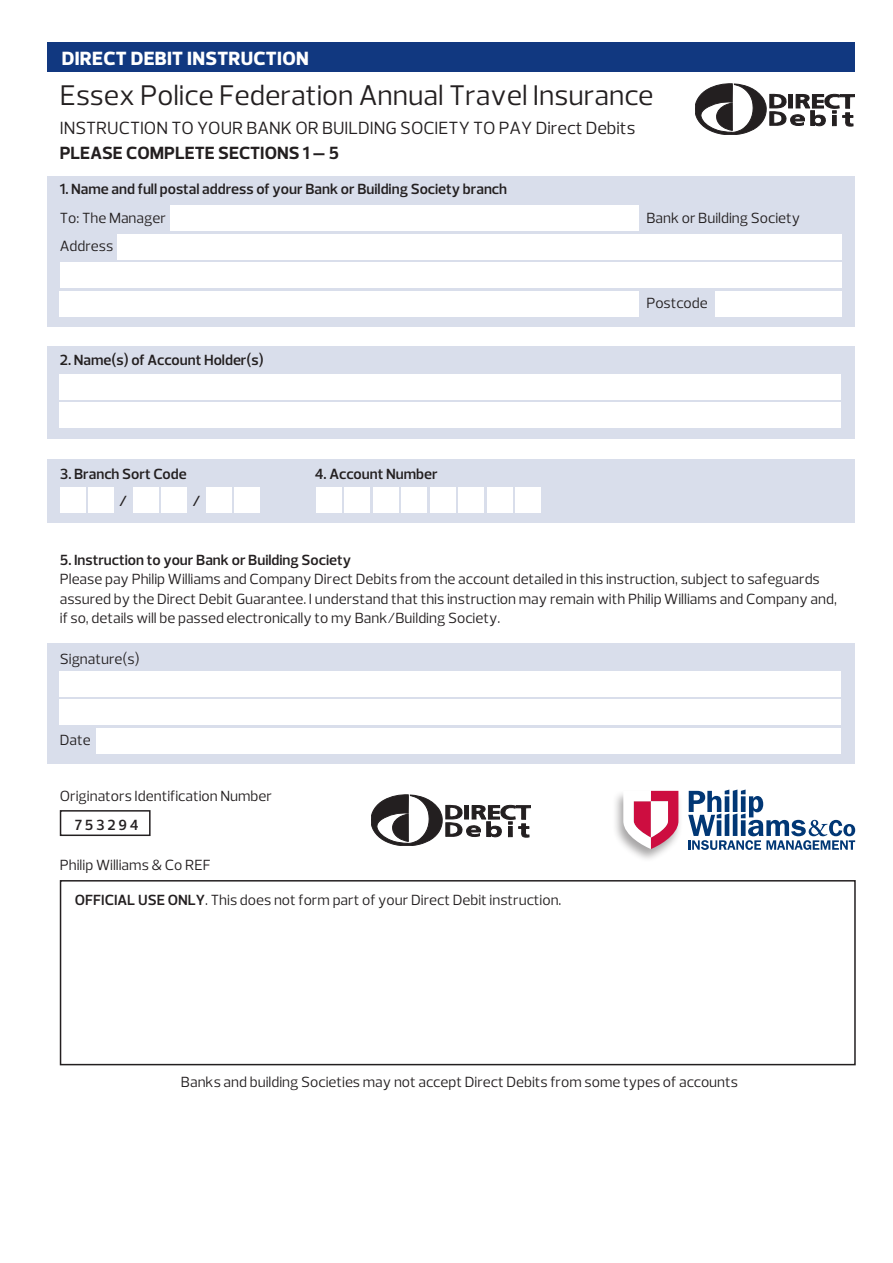
<style>
.page{position:relative;width:893px;height:1263px;background:#fff}
.page>*{position:absolute;margin:0;border:0;box-sizing:border-box;transform-origin:0 0}
.t1{font:28.95px "Prelo";color:#231f20}
.t2{font:800 19.5px "Prelo";letter-spacing:.015em;color:#fff}
.t3{font:18px "Prelo";color:#231f20}
.t4{font:700 18px "Prelo";color:#231f20}
.t5{font:15px/19.5px "Prelo";color:#231f20}
.t6{font:600 15px "Prelo";color:#231f20}
.s1{font-weight:600}
</style>
<div class="page">
<div style="left:47px;top:176px;width:808px;height:150px;background:#d9deeb"></div>
<div style="left:47px;top:346px;width:808px;height:92px;background:#d9deeb"></div>
<div style="left:47px;top:643px;width:808px;height:121px;background:#d9deeb"></div>
<div style="left:47px;top:459px;width:808px;height:63px;background:#d9deeb"></div>
<div style="left:47px;top:43px;width:808px;height:29px;background:#113880"></div>
<svg style="left:371px;top:795px;width:160px;height:51px"></svg>
<svg style="left:695px;top:84px;width:160px;height:51px"></svg>
<div style="left:60px;top:880px;width:796px;height:185px;border:2px solid #231f20"></div>
<div style="left:60px;top:810px;width:91px;height:26px;border:2px solid #231f20"></div>
<div style="left:170px;top:205px;width:469px;height:26px;background:#fff"></div>
<div style="left:117px;top:234px;width:724px;height:25px;background:#fff"></div>
<div style="left:60px;top:262px;width:781px;height:26px;background:#fff"></div>
<div style="left:60px;top:374px;width:781px;height:26px;background:#fff"></div>
<div style="left:60px;top:671px;width:781px;height:26px;background:#fff"></div>
<div style="left:60px;top:487px;width:25px;height:26px;background:#fff"></div>
<div style="left:88px;top:487px;width:26px;height:26px;background:#fff"></div>
<div style="left:133px;top:487px;width:25px;height:26px;background:#fff"></div>
<div style="left:161px;top:487px;width:26px;height:26px;background:#fff"></div>
<div style="left:206px;top:487px;width:26px;height:26px;background:#fff"></div>
<div style="left:235px;top:487px;width:25px;height:26px;background:#fff"></div>
<div style="left:316px;top:487px;width:25px;height:26px;background:#fff"></div>
<div style="left:344px;top:487px;width:26px;height:26px;background:#fff"></div>
<div style="left:373px;top:487px;width:25px;height:26px;background:#fff"></div>
<div style="left:401px;top:487px;width:26px;height:26px;background:#fff"></div>
<div style="left:430px;top:487px;width:25px;height:26px;background:#fff"></div>
<div style="left:458px;top:487px;width:26px;height:26px;background:#fff"></div>
<div style="left:487px;top:487px;width:25px;height:26px;background:#fff"></div>
<div style="left:515px;top:487px;width:26px;height:26px;background:#fff"></div>
<div style="left:60px;top:291px;width:579px;height:25px;background:#fff"></div>
<div style="left:60px;top:403px;width:781px;height:25px;background:#fff"></div>
<div style="left:60px;top:700px;width:781px;height:25px;background:#fff"></div>
<div style="left:96px;top:728px;width:745px;height:26px;background:#fff"></div>
<div style="left:715px;top:291px;width:126px;height:25px;background:#fff"></div>
<svg style="left:688px;top:789px;width:167px;height:61px"></svg>
<div style="left:612px;top:789px;width:71px;height:74px;background:#231f20;opacity:.4"></div>
<svg style="left:623px;top:791px;width:55px;height:58px"></svg>
<p class="t2" style="left:62px;top:46px;width:248px">DIRECT DEBIT INSTRUCTION</p>
<p class="t1" style="left:60px;top:78px;width:595px">Essex Police Federation Annual Travel Insurance</p>
<p class="t3" style="left:60px;top:117px;width:577px">INSTRUCTION TO YOUR BANK OR BUILDING SOCIETY TO PAY Direct Debits</p>
<p class="t4" style="left:60px;top:142px;width:281px">PLEASE COMPLETE SECTIONS 1 – 5</p>
<p class="t6" style="left:60px;top:180px;width:449px">1. Name and full postal address of your Bank or Building Society branch</p>
<p class="t5" style="left:60px;top:208px;width:108px">To: The Manager</p>
<p class="t5" style="left:646px;top:208px;width:155px">Bank or Building Society</p>
<p class="t5" style="left:60px;top:236px;width:55px">Address</p>
<p class="t6" style="left:60px;top:351px;width:205px">2. Name(s) of Account Holder(s)</p>
<p class="t6" style="left:60px;top:465px;width:129px">3. Branch Sort Code</p>
<p class="t6" style="left:315px;top:465px;width:124px">4. Account Number</p>
<p class="t6" style="left:119px;top:492px;width:10px">/</p>
<p class="t6" style="left:192px;top:492px;width:10px">/</p>
<p class="t5" style="left:646px;top:293px;width:63px">Postcode</p>
<p class="t6" style="left:60px;top:550px;width:293px">5. Instruction to your Bank or Building Society</p>
<p class="t5" style="left:60px;top:569px;width:779px">Please pay Philip Williams and Company Direct Debits from the account detailed in this instruction, subject to safeguards assured by the Direct Debit Guarantee. I understand that this instruction may remain with Philip Williams and Company and,</p>
<p class="t5" style="left:60px;top:608px;width:442px">if so, details will be passed electronically to my Bank/Building Society.</p>
<p class="t5" style="left:60px;top:649px;width:81px">Signature(s)</p>
<p class="t5" style="left:60px;top:730px;width:32px">Date</p>
<p class="t5" style="left:60px;top:786px;width:214px">Originators Identification Number</p>
<p class="t6" style="left:75px;top:815px;width:65px">753294</p>
<p class="t5" style="left:60px;top:855px;width:152px">Philip Williams &amp; Co REF</p>
<p class="t5" style="left:75px;top:890px;width:488px"><span class="s1">OFFICIAL USE ONLY</span>. This does not form part of your Direct Debit instruction.</p>
<p class="t5" style="left:181px;top:1072px;width:559px">Banks and building Societies may not accept Direct Debits from some types of accounts</p>
</div>
